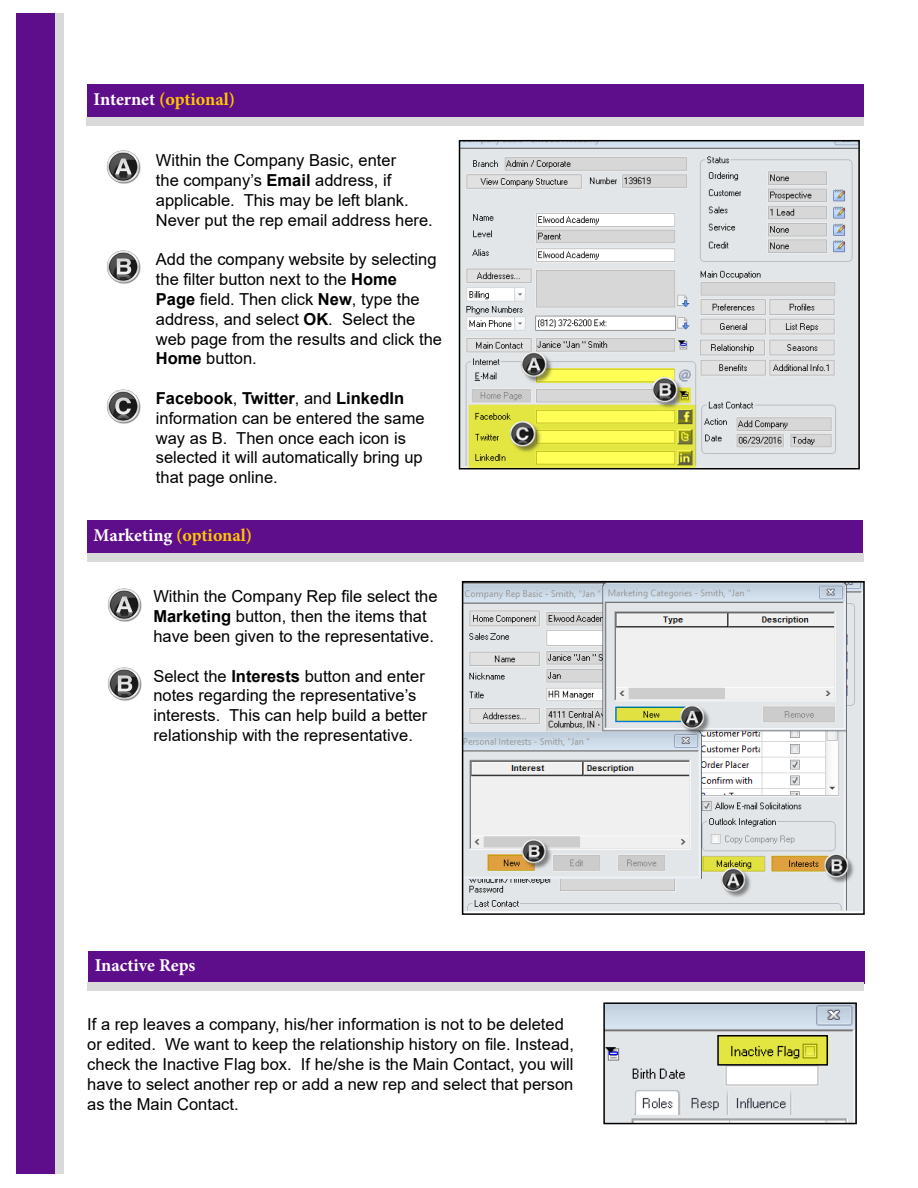
<style>
.page{position:relative;width:918px;height:1188px;background:#fff}
.page>*{position:absolute;margin:0;border:0;box-sizing:border-box;transform-origin:0 0}
.t1{font:700 18px "Minion Pro";letter-spacing:-.005em;color:#ffc600}
.t2{font:700 18px "Minion Pro";color:#fff}
.t3{font:16.5px/19.8px "Arial";color:#000}
.s1{color:#fff}
.s2{font-weight:700}
</style>
<div class="page">
<div style="left:16px;top:14px;width:39px;height:1160px;background:#5e0d8b"></div>
<div style="left:55px;top:14px;width:9px;height:1160px;background:#dad9d9"></div>
<div style="left:88px;top:952px;width:776px;height:32px;background:#5e0d8b"></div>
<div style="left:87px;top:982px;width:777px;height:9px;background:#dad9d9"></div>
<div style="left:87px;top:85px;width:776px;height:32px;background:#5e0d8b"></div>
<div style="left:87px;top:117px;width:777px;height:9px;background:#dad9d9"></div>
<div style="left:87px;top:521px;width:776px;height:32px;background:#5e0d8b"></div>
<div style="left:87px;top:553px;width:776px;height:9px;background:#dad9d9"></div>
<img style="left:107px;top:150px;width:34px;height:34px">
<img style="left:107px;top:250px;width:34px;height:34px">
<img style="left:107px;top:389px;width:34px;height:35px">
<img style="left:108px;top:588px;width:34px;height:34px">
<img style="left:108px;top:667px;width:34px;height:34px">
<img style="left:462px;top:143px;width:395px;height:323px">
<div style="left:459px;top:140px;width:401px;height:329px;border:2px solid #000"></div>
<img style="left:465px;top:584px;width:397px;height:327px">
<div style="left:462px;top:581px;width:403px;height:334px;border:2px solid #000"></div>
<img style="left:606px;top:1005px;width:248px;height:116px">
<div style="left:603px;top:1002px;width:254px;height:122px;border:2px solid #000"></div>
<div style="left:717px;top:1035px;width:111px;height:31px;border:2px solid #000"></div>
<p class="t1" style="left:94px;top:86px;width:143px"><span class="s1">Internet</span> (optional)</p>
<p class="t3" style="left:156px;top:151px;width:278px">Within the Company Basic, enter<br>the company’s <span class="s2">Email</span> address, if applicable. This may be left blank.<br>Never put the rep email address here.</p>
<p class="t3" style="left:156px;top:250px;width:288px">Add the company website by selecting the filter button next to the <span class="s2">Home<br>Page</span> field. Then click <span class="s2">New</span>, type the address, and select <span class="s2">OK</span>. Select the web page from the results and click the<br><span class="s2">Home</span> button.</p>
<p class="t3" style="left:156px;top:388px;width:270px"><span class="s2">Facebook</span>, <span class="s2">Twitter</span>, and <span class="s2">LinkedIn </span>information can be entered the same way as B. Then once each icon is selected it will automatically bring up that page online.</p>
<p class="t1" style="left:94px;top:522px;width:160px"><span class="s1">Marketing</span> (optional)</p>
<p class="t3" style="left:153px;top:587px;width:286px">Within the Company Rep file select the<br><span class="s2">Marketing</span> button, then the items that have been given to the representative.</p>
<p class="t3" style="left:153px;top:666px;width:275px">Select the <span class="s2">Interests</span> button and enter notes regarding the representative’s interests. This can help build a better relationship with the representative.</p>
<p class="t2" style="left:95px;top:953px;width:102px">Inactive Reps</p>
<p class="t3" style="left:87px;top:1015px;width:488px">If a rep leaves a company, his/her information is not to be deleted or edited. We want to keep the relationship history on file. Instead, check the Inactive Flag box. If he/she is the Main Contact, you will have to select another rep or add a new rep and select that person as the Main Contact.</p>
</div>
